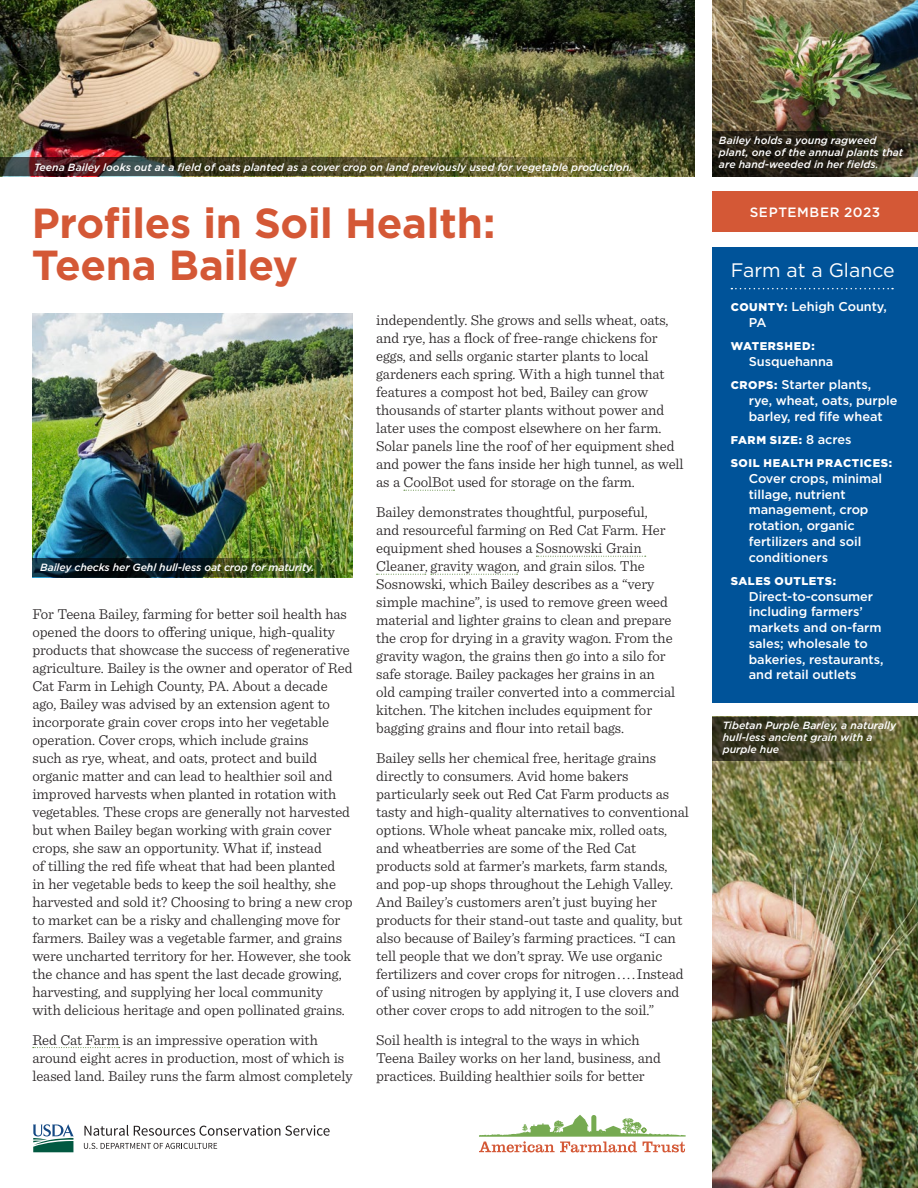
<style>
.page{position:relative;width:918px;height:1188px;background:#fff}
.page>*{position:absolute;margin:0;border:0;box-sizing:border-box;transform-origin:0 0}
.t1{font:700 42px/42px "Gotham";letter-spacing:-.01em;color:#d45836}
.t2{font:19.5px "Gotham";color:#fff}
.t3{font:300 15px/18px "Sentinel";letter-spacing:-.005em;color:#231f20}
.t4{font:500 13.5px "Gotham";letter-spacing:.05em;color:#fff}
.t5{font:500 12.75px/15.8px "Gotham";letter-spacing:-.005em;color:#fff}
.t6{font:900 11.25px/23.2px "Gotham";letter-spacing:.05em;color:#fff}
.t7{font:italic 500 10.5px/12px "Gotham";color:#fff}
.s1{font-weight:400;font-size:12px}
.s2{font-weight:900;font-size:11.25px}
.s3{font-weight:500;font-size:12.75px}
</style>
<div class="page">
<div style="left:712px;top:247px;width:206px;height:455px;background:#005399"></div>
<div style="left:712px;top:191px;width:206px;height:41px;background:#d45836"></div>
<img style="left:712px;top:760px;width:206px;height:428px">
<img style="left:712px;top:0;width:206px;height:131px">
<img style="left:0;top:0;width:695px;height:158px">
<svg style="left:712px;top:131px;width:206px;height:45px;background:#2e291c"></svg>
<svg style="left:712px;top:717px;width:206px;height:43px;background:#4e4d2d"></svg>
<svg style="left:731px;top:288px;width:162px;height:1px"></svg>
<svg style="left:479px;top:1115px;width:207px;height:37px"></svg>
<svg style="left:33px;top:1047px;width:87px;height:1px"></svg>
<svg style="left:404px;top:490px;width:51px;height:1px"></svg>
<svg style="left:536px;top:556px;width:110px;height:1px"></svg>
<svg style="left:377px;top:574px;width:141px;height:1px"></svg>
<img style="left:32px;top:313px;width:321px;height:264px">
<img style="left:32px;top:559px;width:319px;height:18px">
<svg style="left:0;top:158px;width:695px;height:18px;background:#4f4a2b"></svg>
<svg style="left:84px;top:1125px;width:246px;height:11px"></svg>
<svg style="left:84px;top:1143px;width:133px;height:6px"></svg>
<svg style="left:33px;top:1124px;width:41px;height:28px"></svg>
<p class="t7" style="left:34px;top:161px;width:600px">Teena Bailey looks out at a field of oats planted as a cover crop on land previously used for vegetable production.</p>
<h1 class="t1" style="left:32px;top:202px;width:465px">Profiles in Soil Health:<br>Teena Bailey</h1>
<p class="t7" style="left:40px;top:561px;width:276px">Bailey checks her Gehl hull-less oat crop for maturity.</p>
<p class="t3" style="left:32px;top:604px;width:322px">For Teena Bailey, farming for better soil health has opened the doors to offering unique, high-quality products that showcase the success of regenerative agriculture. Bailey is the owner and operator of Red Cat Farm in Lehigh County, PA. About a decade ago, Bailey was advised by an extension agent to incorporate grain cover crops into her vegetable operation. Cover crops, which include grains<br>such as rye, wheat, and oats, protect and build organic matter and can lead to healthier soil and improved harvests when planted in rotation with vegetables. These crops are generally not harvested but when Bailey began working with grain cover crops, she saw an opportunity. What if, instead<br>of tilling the red fife wheat that had been planted<br>in her vegetable beds to keep the soil healthy, she harvested and sold it? Choosing to bring a new crop to market can be a risky and challenging move for farmers. Bailey was a vegetable farmer, and grains were uncharted territory for her. However, she took the chance and has spent the last decade growing, harvesting, and supplying her local community with delicious heritage and open pollinated grains.</p>
<p class="t3" style="left:32px;top:1030px;width:322px">Red Cat Farm is an impressive operation with around eight acres in production, most of which is leased land. Bailey runs the farm almost completely</p>
<p class="t3" style="left:376px;top:310px;width:309px">independently. She grows and sells wheat, oats, and rye, has a flock of free-range chickens for eggs, and sells organic starter plants to local gardeners each spring. With a high tunnel that features a compost hot bed, Bailey can grow thousands of starter plants without power and later uses the compost elsewhere on her farm.<br>Solar panels line the roof of her equipment shed and power the fans inside her high tunnel, as well as a CoolBot used for storage on the farm.</p>
<p class="t3" style="left:376px;top:502px;width:301px">Bailey demonstrates thoughtful, purposeful,<br>and resourceful farming on Red Cat Farm. Her equipment shed houses a Sosnowski Grain Cleaner<span class="s1">,</span> gravity wagon, and grain silos. The Sosnowski, which Bailey describes as a “very simple machine”, is used to remove green weed material and lighter grains to clean and prepare the crop for drying in a gravity wagon. From the gravity wagon, the grains then go into a silo for safe storage. Bailey packages her grains in an old camping trailer converted into a commercial kitchen. The kitchen includes equipment for bagging grains and flour into retail bags.</p>
<p class="t3" style="left:376px;top:748px;width:314px">Bailey sells her chemical free, heritage grains directly to consumers. Avid home bakers particularly seek out Red Cat Farm products as tasty and high-quality alternatives to conventional options. Whole wheat pancake mix, rolled oats, and wheatberries are some of the Red Cat products sold at farmer’s markets, farm stands, and pop-up shops throughout the Lehigh Valley.<br>And Bailey’s customers aren’t just buying her products for their stand-out taste and quality, but also because of Bailey’s farming practices. “I can tell people that we don’t spray. We use organic fertilizers and cover crops for nitrogen . . . . Instead of using nitrogen by applying it, I use clovers and other cover crops to add nitrogen to the soil.”</p>
<p class="t3" style="left:376px;top:1030px;width:286px">Soil health is integral to the ways in which<br>Teena Bailey works on her land, business, and practices. Building healthier soils for better</p>
<p class="t7" style="left:719px;top:134px;width:186px">Bailey holds a young ragweed plant, one of the annual plants that are hand-weeded in her fields.</p>
<p class="t4" style="left:750px;top:204px;width:132px">SEPTEMBER 2023</p>
<h2 class="t2" style="left:731px;top:258px;width:165px">Farm at a Glance</h2>
<p class="t5" style="left:749px;top:299px;width:139px;text-indent:-18px"><span class="s2">COUNTY:</span> Lehigh County,<br>PA</p>
<p class="t6" style="left:731px;top:335px;width:85px">WATERSHED:</p>
<p class="t5" style="left:731px;top:350px;width:142px;line-height:23.2px;text-indent:18px">Susquehanna<br><span class="s2">CROPS:</span> Starter plants,</p>
<p class="t5" style="left:749px;top:392px;width:150px">rye, wheat, oats, purple barley, red fife wheat</p>
<p class="t6" style="left:731px;top:428px;width:163px">FARM SIZE: <span class="s3">8 acres<br></span>SOIL HEALTH PRACTICES:</p>
<p class="t5" style="left:749px;top:470px;width:135px">Cover crops, minimal tillage, nutrient management, crop rotation, organic fertilizers and soil conditioners</p>
<p class="t6" style="left:731px;top:569px;width:107px">SALES OUTLETS:</p>
<p class="t5" style="left:749px;top:588px;width:136px">Direct-to-consumer including farmers’ markets and on-farm sales; wholesale to bakeries, restaurants, and retail outlets</p>
<p class="t7" style="left:723px;top:719px;width:175px">Tibetan Purple Barley, a naturally hull-less ancient grain with a purple hue</p>
</div>
